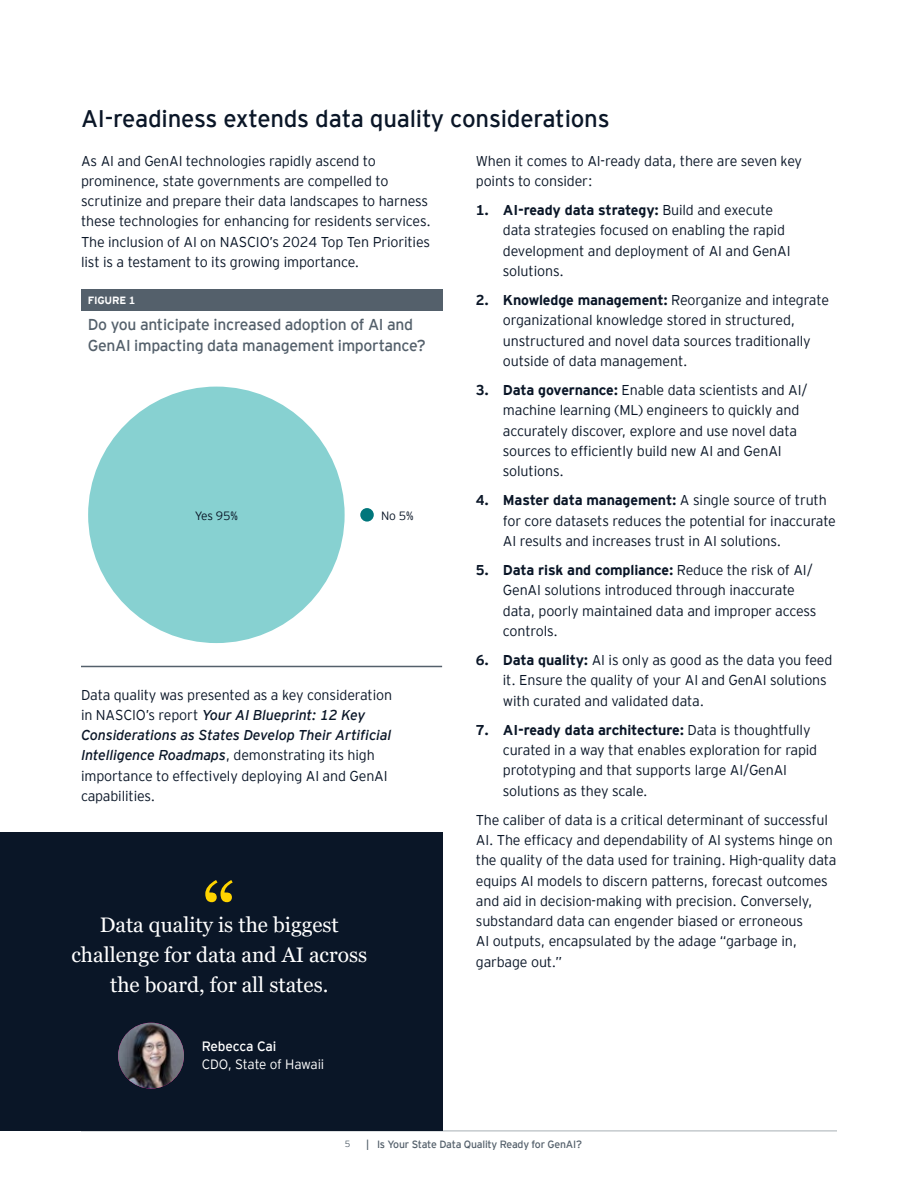
<style>
.page{position:relative;width:918px;height:1188px;background:#fff}
.page>*{position:absolute;margin:0;border:0;box-sizing:border-box;transform-origin:0 0}
.t1{font:84px "Georgia Pro";color:#ffd400}
.t2{font:24px "EY Interstate";letter-spacing:-.01em;color:#0a1627}
.t3{font:21px/30px "Georgia Pro";color:#fff;text-align:center}
.t4{font:15.75px/21px "EY Interstate";letter-spacing:-.02em;color:#54606b}
.t5{font:300 14.25px/20.2px "EY Interstate";letter-spacing:-.01em;color:#0a1627}
.t6{font:300 13.5px "EY Interstate";letter-spacing:-.015em;color:#fff}
.t7{font:13.5px "EY Interstate";letter-spacing:-.02em;color:#fff}
.t8{font:300 12px "EY Interstate";letter-spacing:-.015em;color:#0a1627}
.t9{font:10.5px "EY Interstate";letter-spacing:-.02em;color:#54606b}
.t10{font:700 10.5px "EY Interstate";letter-spacing:-.02em;color:#fff}
.t11{font:300 9px "EY Interstate";color:#54606b}
.s1{font-weight:400;font-style:italic}
.s2{font-weight:700}
</style>
<div class="page">
<hr style="left:81px;top:1131px;width:756px;height:1px;background:#a7afb5">
<div style="left:0;top:833px;width:442px;height:298px;background:#0a1627"></div>
<div style="left:81px;top:289px;width:361px;height:22px;background:#54606b"></div>
<hr style="left:81px;top:666px;width:361px;height:1px;background:#54606b">
<div style="left:360px;top:508px;width:14px;height:14px;background:#00767b;border-radius:50%"></div>
<div style="left:88px;top:387px;width:257px;height:256px;background:#87d1d1;border-radius:50%"></div>
<img style="left:118px;top:1023px;width:66px;height:66px;border-radius:33px">
<h2 class="t2" style="left:81px;top:102px;width:530px">AI-readiness extends data quality considerations</h2>
<p class="t5" style="left:81px;top:150px;width:351px">As AI and GenAI technologies rapidly ascend to prominence, state governments are compelled to scrutinize and prepare their data landscapes to harness these technologies for enhancing for residents services.<br>The inclusion of AI on NASCIO’s 2024 Top Ten Priorities list is a testament to its growing importance.</p>
<p class="t10" style="left:88px;top:293px;width:49px">FIGURE 1</p>
<p class="t4" style="left:88px;top:313px;width:339px">Do you anticipate increased adoption of AI and<br>GenAI impacting data management importance?</p>
<p class="t8" style="left:195px;top:507px;width:45px">Yes 95%</p>
<p class="t8" style="left:381px;top:507px;width:34px">No 5%</p>
<p class="t5" style="left:81px;top:684px;width:313px">Data quality was presented as a key consideration in NASCIO’s report <span class="s1">Your AI Blueprint: 12 Key Considerations as States Develop Their Artificial Intelligence Roadmaps</span>, demonstrating its high importance to effectively deploying AI and GenAI capabilities.</p>
<h1 class="t1" style="left:202px;top:866px;width:36px">“</h1>
<h3 class="t3" style="left:71px;top:911px;width:297px">Data quality is the biggest challenge for data and AI across the board, for all states.</h3>
<p class="t7" style="left:202px;top:1036px;width:76px">Rebecca Cai</p>
<p class="t6" style="left:202px;top:1054px;width:124px">CDO, State of Hawaii</p>
<p class="t5" style="left:476px;top:150px;width:328px">When it comes to AI-ready data, there are seven key points to consider:</p>
<p class="t5" style="left:503px;top:199px;width:289px;text-indent:-27px"><span class="s2">1. AI-ready data strategy:</span> Build and execute data strategies focused on enabling the rapid development and deployment of AI and GenAI solutions.</p>
<p class="t5" style="left:503px;top:289px;width:328px;text-indent:-27px"><span class="s2">2. Knowledge management:</span> Reorganize and integrate organizational knowledge stored in structured, unstructured and novel data sources traditionally outside of data management.</p>
<p class="t5" style="left:503px;top:379px;width:306px;text-indent:-27px"><span class="s2">3. Data governance:</span> Enable data scientists and AI/ machine learning (ML) engineers to quickly and accurately discover, explore and use novel data sources to efficiently build new AI and GenAI solutions.</p>
<p class="t5" style="left:503px;top:489px;width:335px;text-indent:-27px"><span class="s2">4. Master data management:</span> A single source of truth for core datasets reduces the potential for inaccurate<br>AI results and increases trust in AI solutions.</p>
<p class="t5" style="left:503px;top:559px;width:315px;text-indent:-27px"><span class="s2">5. Data risk and compliance:</span> Reduce the risk of AI/ GenAI solutions introduced through inaccurate data, poorly maintained data and improper access controls.</p>
<p class="t5" style="left:503px;top:649px;width:331px;text-indent:-27px"><span class="s2">6. Data quality:</span> AI is only as good as the data you feed it. Ensure the quality of your AI and GenAI solutions with curated and validated data.</p>
<p class="t5" style="left:503px;top:719px;width:316px;text-indent:-27px"><span class="s2">7. AI-ready data architecture:</span> Data is thoughtfully curated in a way that enables exploration for rapid prototyping and that supports large AI/GenAI solutions as they scale.</p>
<p class="t5" style="left:476px;top:809px;width:362px">The caliber of data is a critical determinant of successful AI. The efficacy and dependability of AI systems hinge on the quality of the data used for training. High-quality data equips AI models to discern patterns, forecast outcomes and aid in decision-making with precision. Conversely, substandard data can engender biased or erroneous<br>AI outputs, encapsulated by the adage “garbage in, garbage out.”</p>
<p class="t11" style="left:345px;top:1138px;width:7px">5</p>
<p class="t9" style="left:366px;top:1137px;width:217px">| Is Your State Data Quality Ready for GenAI?</p>
</div>
